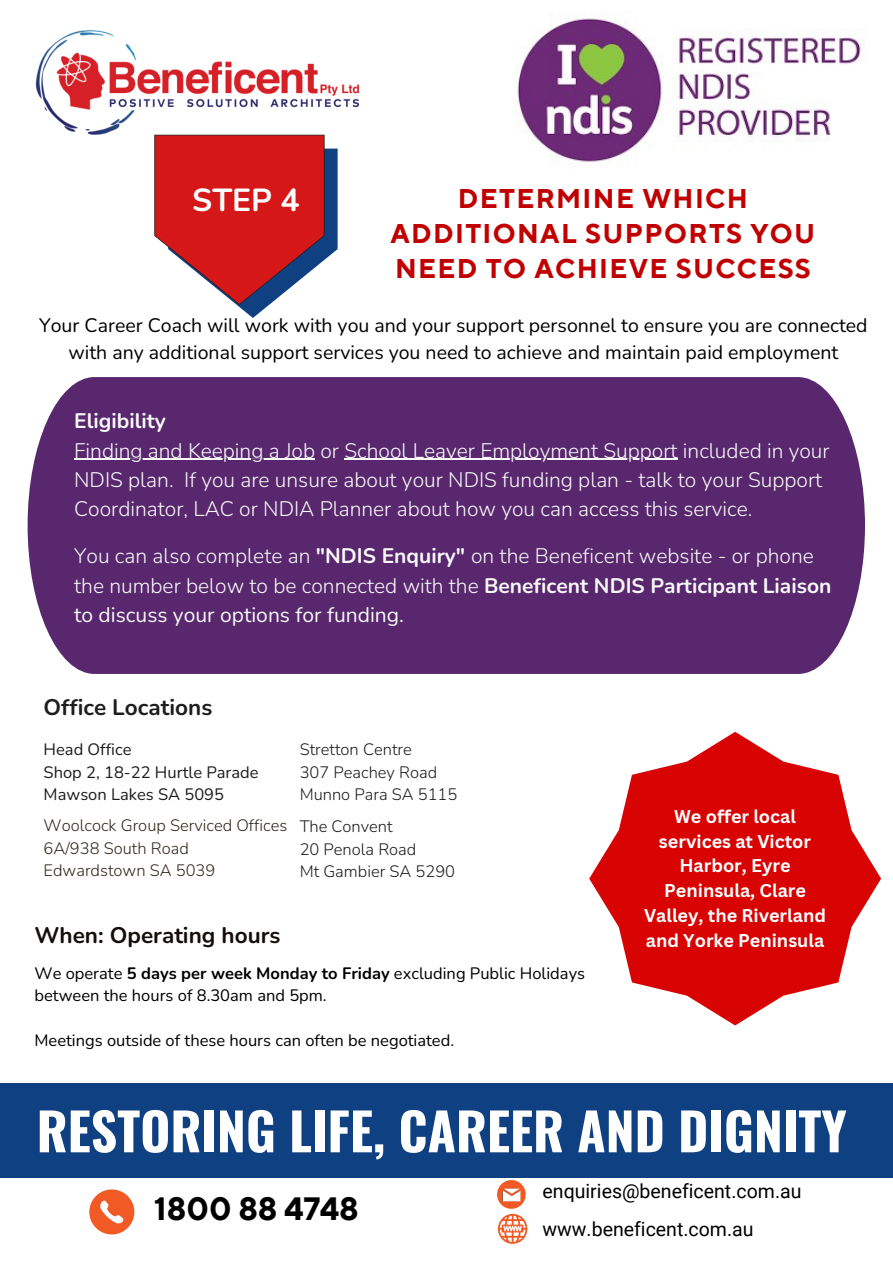
<style>
.page{position:relative;width:893px;height:1264px;background:#fff}
.page>*{position:absolute;margin:0;border:0;box-sizing:border-box;transform-origin:0 0}
.t1{font:700 51.6px "Oswald";color:#fff}
.t2{font:700 32.25px "TT Norms Pro";color:#000}
.t3{font:700 31.8px "Nunito";color:#fff}
.t4{font:700 27px/34.8px "TT Norms Pro";letter-spacing:.05em;color:#c00001;text-align:center}
.t5{font:700 22.5px "Nunito";color:#150d0c}
.t6{font:700 22.5px "Nunito";color:#1d1d1d}
.t7{font:300 21px/29.2px "Nunito";color:#f8f8f8}
.t8{font:700 21px "Nunito";color:#f8f8f8}
.t9{font:19.5px/27px "Nunito";color:#000;text-align:center}
.t10{font:19.5px "Roboto";color:#000}
.t11{font:700 18px/24.8px "Canva Sans";color:#fff;text-align:center}
.t12{font:16.5px/22.5px "Nunito";color:#000}
.t13{font:300 16.5px "Nunito";color:#1d1d1d}
.t14{font:300 16.5px "Nunito";color:#33271d}
.t15{font:16.5px "Nunito";color:#1d1d1d}
.s1{font-weight:700}
.s2{font-weight:400}
</style>
<div class="page">
<svg style="left:89px;top:1189px;width:45px;height:45px"></svg>
<svg style="left:497px;top:1180px;width:30px;height:63px"></svg>
<div style="left:0;top:1083px;width:892px;height:94px;background:#0f4082"></div>
<img style="left:35px;top:30px;width:325px;height:131px">
<svg style="left:589px;top:731px;width:292px;height:294px;fill:#d80303"></svg>
<img style="left:517px;top:18px;width:344px;height:144px">
<svg style="left:154px;top:135px;width:183px;height:183px"></svg>
<div style="left:28px;top:377px;width:836px;height:297px;background:#58276e"></div>
<hr style="left:74px;top:459px;width:241px;height:1px;background:#f8f8f8">
<hr style="left:344px;top:459px;width:333px;height:1px;background:#f8f8f8">
<p class="t3" style="left:192px;top:178px;width:109px">STEP 4</p>
<p class="t4" style="left:390px;top:182px;width:426px">DETERMINE WHICH<br>ADDITIONAL SUPPORTS YOU<br>NEED TO ACHIEVE SUCCESS</p>
<p class="t9" style="left:39px;top:312px;width:830px">Your Career Coach will work with you and your support personnel to ensure you are connected with any additional support services you need to achieve and maintain paid employment</p>
<h1 class="t8" style="left:74px;top:407px;width:93px">Eligibility</h1>
<p class="t7" style="left:74px;top:436px;width:757px">Finding and Keeping a Job or School Leaver Employment Support included in your</p>
<h2 class="t7" style="left:74px;top:465px;width:749px">NDIS plan. If you are unsure about your NDIS funding plan - talk to your Support<br>Coordinator, LAC or NDIA Planner about how you can access this service.</h2>
<h2 class="t7" style="left:74px;top:542px;width:741px">You can also complete an <span class="s1">"NDIS Enquiry"</span> on the Beneficent website - or phone</h2>
<p class="t7" style="left:74px;top:571px;width:758px">the number below to be connected with the <span class="s1">Beneficent NDIS Participant Liaison </span><span class="s2">to discuss your options for funding.</span></p>
<p class="t6" style="left:44px;top:692px;width:170px">Office Locations</p>
<p class="t15" style="left:44px;top:738px;width:89px">Head Office</p>
<p class="t15" style="left:44px;top:761px;width:216px">Shop 2, 18-22 Hurtle Parade</p>
<p class="t15" style="left:44px;top:783px;width:182px">Mawson Lakes SA 5095</p>
<h4 class="t14" style="left:44px;top:814px;width:245px">Woolcock Group Serviced Offices</h4>
<p class="t14" style="left:44px;top:837px;width:147px">6A/938 South Road</p>
<p class="t14" style="left:44px;top:859px;width:173px">Edwardstown SA 5039</p>
<p class="t13" style="left:299px;top:738px;width:114px">Stretton Centre</p>
<h5 class="t13" style="left:299px;top:761px;width:139px">307 Peachey Road</h5>
<h5 class="t13" style="left:299px;top:783px;width:159px">Munno Para SA 5115</h5>
<p class="t13" style="left:299px;top:815px;width:95px">The Convent</p>
<p class="t13" style="left:299px;top:837px;width:118px">20 Penola Road</p>
<p class="t13" style="left:299px;top:860px;width:157px">Mt Gambier SA 5290</p>
<p class="t5" style="left:35px;top:919px;width:247px">When: Operating hours</p>
<p class="t12" style="left:35px;top:962px;width:552px">We operate <span class="s1">5 days per week Monday to Friday</span> excluding Public Holidays between the hours of 8.30am and 5pm.</p>
<p class="t12" style="left:35px;top:1029px;width:421px">Meetings outside of these hours can often be negotiated.</p>
<p class="t11" style="left:644px;top:803px;width:183px">We offer local services at Victor<br>Harbor, Eyre<br>Peninsula, Clare<br>Valley, the Riverland and Yorke Peninsula</p>
<h3 class="t1" style="left:37px;top:1090px;width:811px">RESTORING LIFE, CAREER AND DIGNITY</h3>
<p class="t2" style="left:154px;top:1189px;width:206px">1800 88 4748</p>
<p class="t10" style="left:542px;top:1179px;width:260px">enquiries@beneficent.com.au</p>
<h2 class="t10" style="left:542px;top:1217px;width:212px">www.beneficent.com.au</h2>
</div>
